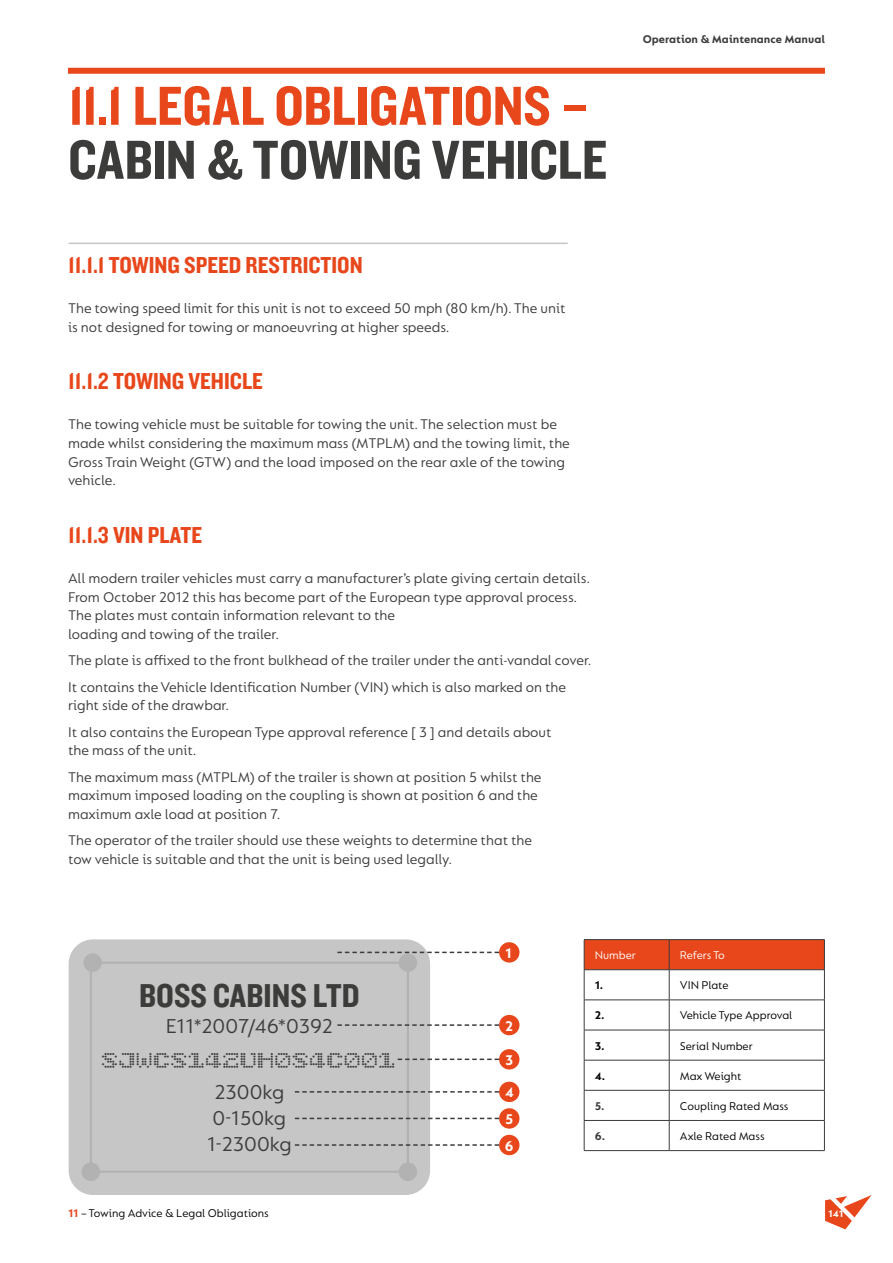
<style>
.page{position:relative;width:893px;height:1263px;background:#fff}
.page>*{position:absolute;margin:0;border:0;box-sizing:border-box;transform-origin:0 0}
.t1{font:57px "Knockout HTF50 Welterweight";letter-spacing:-.005em;color:#e8461b}
.t2{font:57px "Knockout HTF50 Welterweight";letter-spacing:-.005em;color:#3c3c3b}
.t3{font:40.8px "UCT Found Receipt";color:#3c3c3b}
.t4{font:34.35px "Knockout HTF50 Welterweight";color:#3c3c3b}
.t5{font:24px "Knockout HTF50 Welterweight";color:#e8461b}
.t6{font:21.45px/25.8px "FS Lucas";color:#3c3c3b;text-align:center}
.t7{font:15px/18.8px "FS Lucas";color:#3c3c3b}
.t8{font:700 15px/32.5px "FS Lucas";color:#fff}
.t9{font:12px "FS Lucas";color:#000}
.t10{font:700 12px "FS Lucas";color:#3c3c3b}
.t11{font:12px "FS Lucas";color:#fff}
.t12{font:700 12px "FS Lucas";color:#000}
.t13{font:700 10.5px "FS Lucas";color:#fff}
.s1{font-weight:700;color:#e8461b}
</style>
<div class="page">
<div style="left:68px;top:68px;width:757px;height:6px;background:#e8461b"></div>
<div style="left:69px;top:939px;width:361px;height:256px;background:#c6c6c6;border-radius:24px"></div>
<div style="left:90px;top:961px;width:319px;height:212px;border:2px solid #b3b2b2"></div>
<div style="left:83px;top:953px;width:19px;height:19px;background:#b3b2b2;border-radius:50%"></div>
<div style="left:399px;top:953px;width:18px;height:19px;background:#b3b2b2;border-radius:50%"></div>
<div style="left:399px;top:1162px;width:18px;height:19px;background:#b3b2b2;border-radius:50%"></div>
<div style="left:82px;top:1162px;width:18px;height:19px;background:#b3b2b2;border-radius:50%"></div>
<div style="left:499px;top:1015px;width:20px;height:20px;background:#e8461b;border-radius:50%"></div>
<div style="left:499px;top:942px;width:20px;height:20px;background:#e8461b;border-radius:50%"></div>
<div style="left:499px;top:1049px;width:20px;height:20px;background:#e8461b;border-radius:50%"></div>
<div style="left:499px;top:1082px;width:20px;height:20px;background:#e8461b;border-radius:50%"></div>
<div style="left:499px;top:1108px;width:20px;height:21px;background:#e8461b;border-radius:50%"></div>
<div style="left:499px;top:1135px;width:20px;height:20px;background:#e8461b;border-radius:50%"></div>
<svg style="left:337px;top:1024px;width:162px;height:2px"></svg>
<svg style="left:337px;top:952px;width:162px;height:1px"></svg>
<svg style="left:398px;top:1058px;width:101px;height:2px"></svg>
<svg style="left:295px;top:1091px;width:204px;height:1px"></svg>
<svg style="left:295px;top:1118px;width:204px;height:1px"></svg>
<svg style="left:295px;top:1144px;width:204px;height:2px"></svg>
<svg style="left:584px;top:939px;width:241px;height:30px;background:#e0451c"></svg>
<hr style="left:584px;top:969px;width:85px;height:1px;background:#3c3c3b">
<hr style="left:584px;top:970px;width:1px;height:30px;background:#3c3c3b">
<hr style="left:669px;top:969px;width:156px;height:1px;background:#3c3c3b">
<hr style="left:669px;top:970px;width:1px;height:30px;background:#3c3c3b">
<hr style="left:824px;top:970px;width:1px;height:30px;background:#3c3c3b">
<hr style="left:584px;top:1000px;width:85px;height:1px;background:#3c3c3b">
<hr style="left:584px;top:1000px;width:1px;height:30px;background:#3c3c3b">
<hr style="left:669px;top:1000px;width:156px;height:1px;background:#3c3c3b">
<hr style="left:669px;top:1000px;width:1px;height:30px;background:#3c3c3b">
<hr style="left:824px;top:1000px;width:1px;height:30px;background:#3c3c3b">
<hr style="left:584px;top:1030px;width:85px;height:1px;background:#3c3c3b">
<hr style="left:584px;top:1030px;width:1px;height:30px;background:#3c3c3b">
<hr style="left:669px;top:1030px;width:156px;height:1px;background:#3c3c3b">
<hr style="left:669px;top:1030px;width:1px;height:30px;background:#3c3c3b">
<hr style="left:824px;top:1030px;width:1px;height:30px;background:#3c3c3b">
<hr style="left:584px;top:1060px;width:85px;height:1px;background:#3c3c3b">
<hr style="left:584px;top:1060px;width:1px;height:30px;background:#3c3c3b">
<hr style="left:669px;top:1060px;width:156px;height:1px;background:#3c3c3b">
<hr style="left:669px;top:1060px;width:1px;height:30px;background:#3c3c3b">
<hr style="left:824px;top:1060px;width:1px;height:30px;background:#3c3c3b">
<hr style="left:584px;top:1090px;width:85px;height:1px;background:#3c3c3b">
<hr style="left:584px;top:1090px;width:1px;height:30px;background:#3c3c3b">
<hr style="left:669px;top:1090px;width:156px;height:1px;background:#3c3c3b">
<hr style="left:669px;top:1090px;width:1px;height:30px;background:#3c3c3b">
<hr style="left:824px;top:1090px;width:1px;height:30px;background:#3c3c3b">
<hr style="left:584px;top:1120px;width:85px;height:1px;background:#3c3c3b">
<svg style="left:584px;top:1121px;width:1px;height:29px"></svg>
<hr style="left:669px;top:1120px;width:156px;height:1px;background:#3c3c3b">
<svg style="left:669px;top:1121px;width:1px;height:29px"></svg>
<svg style="left:824px;top:1121px;width:1px;height:29px"></svg>
<hr style="left:584px;top:1150px;width:85px;height:1px;background:#3c3c3b">
<hr style="left:669px;top:1150px;width:156px;height:1px;background:#3c3c3b">
<hr style="left:69px;top:243px;width:499px;height:1px;background:#c6c6c6">
<svg style="left:825px;top:1195px;width:47px;height:34px"></svg>
<h1 class="t1" style="left:68px;top:76px;width:523px">11.1 LEGAL OBLIGATIONS –</h1>
<h1 class="t2" style="left:68px;top:130px;width:541px">CABIN &amp; TOWING VEHICLE</h1>
<h3 class="t5" style="left:68px;top:253px;width:296px">11.1.1 TOWING SPEED RESTRICTION</h3>
<p class="t7" style="left:68px;top:298px;width:499px">The towing speed limit for this unit is not to exceed 50 mph (80 km/h). The unit is not designed for towing or manoeuvring at higher speeds.</p>
<h3 class="t5" style="left:68px;top:369px;width:196px">11.1.2 TOWING VEHICLE</h3>
<p class="t7" style="left:68px;top:414px;width:503px">The towing vehicle must be suitable for towing the unit. The selection must be made whilst considering the maximum mass (MTPLM) and the towing limit, the Gross Train Weight (GTW) and the load imposed on the rear axle of the towing vehicle.</p>
<h3 class="t5" style="left:68px;top:523px;width:136px">11.1.3 VIN PLATE</h3>
<p class="t7" style="left:68px;top:568px;width:523px">All modern trailer vehicles must carry a manufacturer’s plate giving certain details.<br>From October 2012 this has become part of the European type approval process.<br>The plates must contain information relevant to the<br>loading and towing of the trailer.</p>
<p class="t7" style="left:68px;top:647px;width:525px;line-height:26.2px">The plate is affixed to the front bulkhead of the trailer under the anti-vandal cover.<br>It contains the Vehicle Identification Number (VIN) which is also marked on the</p>
<p class="t7" style="left:68px;top:692px;width:485px;line-height:26.2px">right side of the drawbar.<br>It also contains the European Type approval reference [ 3 ] and details about</p>
<p class="t7" style="left:68px;top:737px;width:475px;line-height:26.2px">the mass of the unit.<br>The maximum mass (MTPLM) of the trailer is shown at position 5 whilst the</p>
<p class="t7" style="left:68px;top:786px;width:471px">maximum imposed loading on the coupling is shown at position 6 and the maximum axle load at position 7.</p>
<p class="t7" style="left:68px;top:831px;width:466px">The operator of the trailer should use these weights to determine that the tow vehicle is suitable and that the unit is being used legally.</p>
<p class="t10" style="left:643px;top:32px;width:184px">Operation &amp; Maintenance Manual</p>
<h3 class="t4" style="left:139px;top:978px;width:222px">BOSS CABINS LTD</h3>
<h3 class="t6" style="left:166px;top:1012px;width:169px">E11*2007/46*0392</h3>
<h2 class="t3" style="left:102px;top:1030px;width:296px">SJWCS142UH0S4C001</h2>
<h3 class="t6" style="left:207px;top:1079px;width:86px">2300kg<br>0-150kg<br>1-2300kg</h3>
<p class="t8" style="left:505px;top:936px;width:8px">1</p>
<p class="t8" style="left:505px;top:1009px;width:10px">2</p>
<p class="t8" style="left:505px;top:1043px;width:10px">3<br>4</p>
<p class="t8" style="left:505px;top:1105px;width:10px;line-height:26.5px">5<br>6</p>
<p class="t11" style="left:595px;top:948px;width:42px">Number</p>
<p class="t11" style="left:680px;top:948px;width:47px">Refers To</p>
<p class="t12" style="left:595px;top:978px;width:10px">1.</p>
<p class="t9" style="left:680px;top:978px;width:50px">VIN Plate</p>
<p class="t12" style="left:595px;top:1008px;width:11px">2.</p>
<p class="t9" style="left:680px;top:1009px;width:114px">Vehicle Type Approval</p>
<p class="t12" style="left:595px;top:1039px;width:11px">3.</p>
<p class="t9" style="left:680px;top:1039px;width:74px">Serial Number</p>
<p class="t12" style="left:595px;top:1069px;width:12px">4.</p>
<p class="t9" style="left:680px;top:1069px;width:63px">Max Weight</p>
<p class="t10" style="left:595px;top:1099px;width:11px">5.</p>
<p class="t9" style="left:680px;top:1099px;width:110px">Coupling Rated Mass</p>
<p class="t10" style="left:595px;top:1129px;width:12px">6.</p>
<p class="t9" style="left:680px;top:1129px;width:86px">Axle Rated Mass</p>
<p class="t9" style="left:68px;top:1206px;width:202px"><span class="s1">11</span> – Towing Advice &amp; Legal Obligations</p>
<p class="t13" style="left:828px;top:1207px;width:17px">141</p>
</div>
